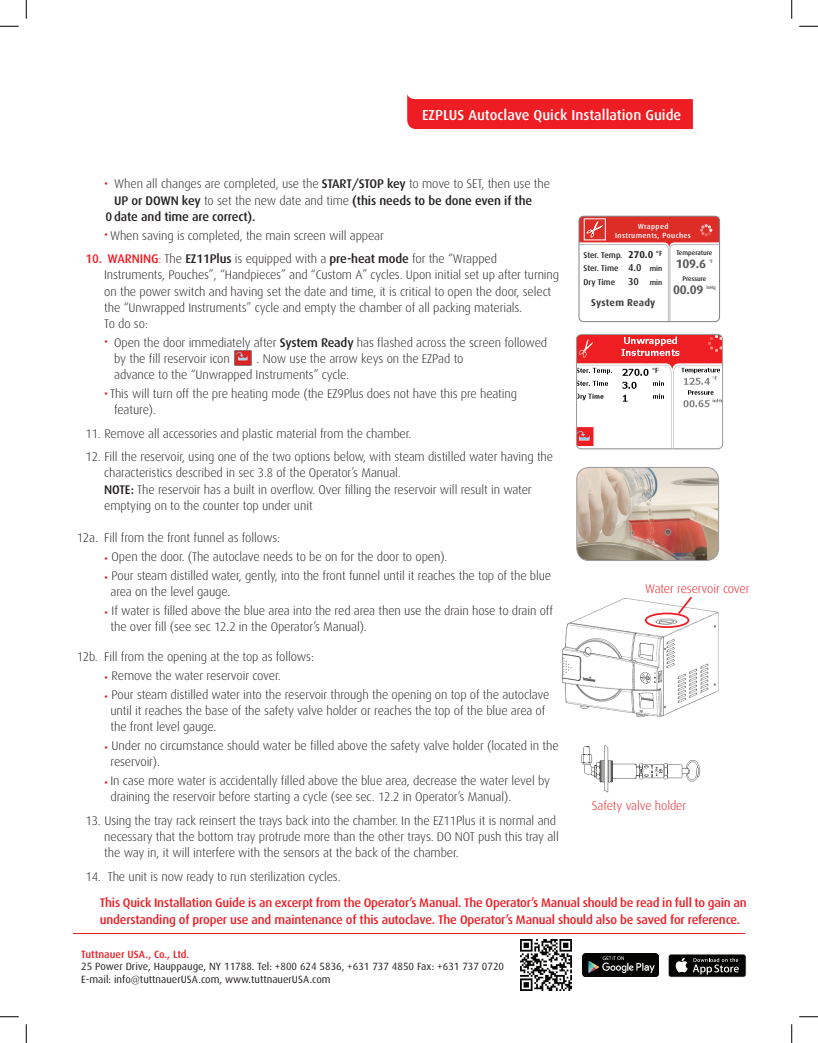
<style>
.page{position:relative;width:818px;height:1043px;background:#fff}
.page>*{position:absolute;margin:0;border:0;box-sizing:border-box;transform-origin:0 0}
.t1{font:500 14.5px "Dax";color:#fff}
.t2{font:300 12.5px/16.2px "Dax";letter-spacing:-.01em;color:#231f20}
.t3{font:500 12.5px/17.5px "Dax";letter-spacing:-.015em;color:#ee1d23}
.t4{font:500 12.5px "Dax";letter-spacing:-.01em;color:#231f20}
.t5{font:300 12.5px "Dax";letter-spacing:-.01em;color:#ee1d23}
.t6{font:700 12.38px "Dax";letter-spacing:-.02em;color:#57585a}
.t7{font:10.5px/12.6px "Dax";color:#231f20}
.t8{font:500 10.5px "Dax";color:#ee1d23}
.t9{font:700 9.88px "Dax";letter-spacing:.02em;color:#3e3e3f}
.t10{font:500 8.25px/13.2px "Dax";color:#231f20;text-align:justify}
.t11{font:500 7.38px/8.9px "Dax";letter-spacing:.05em;color:#fff;text-align:center}
.t12{font:500 7.38px "Dax";color:#231f20}
.t13{font:500 6.62px "Dax";color:#231f20}
.t14{font:500 4.88px "Dax";color:#57585a}
.s1{font-weight:500}
.s2{font-weight:300}
.s3{font-weight:500;color:#ee1d23}
.s4{color:#ee1d23}
.s5{font-weight:700;font-size:9.88px}
.s6{font-size:9.88px}
.s7{font-size:7.38px}
.s8{font-family:"DIN";font-size:7.5px;color:#ee1d23}
</style>
<div class="page">
<img style="left:562px;top:598px;width:157px;height:119px">
<svg style="left:407px;top:94px;width:285px;height:35px;background:#f03e43"></svg>
<div style="left:644px;top:612px;width:45px;height:16px;border:2px solid #ee1d23;border-radius:50%"></div>
<img style="left:581px;top:745px;width:120px;height:48px">
<svg style="left:676px;top:596px;width:17px;height:20px"></svg>
<div style="left:579px;top:216px;width:140px;height:105px;background:#de2c26;border-radius:5px"></div>
<div style="left:578px;top:216px;width:141px;height:106px;border:1px solid #808285;border-radius:5px"></div>
<svg style="left:579px;top:221px;width:140px;height:100px"></svg>
<img style="left:576px;top:334px;width:146px;height:115px">
<div style="left:576px;top:334px;width:146px;height:115px;border:1px solid #999;border-radius:5px"></div>
<img style="left:578px;top:467px;width:140px;height:92px">
<div style="left:576px;top:467px;width:143px;height:94px;border:1px solid #999;border-radius:12px"></div>
<hr style="left:73px;top:933px;width:672px;height:1px;background:#ee1d23">
<img style="left:520px;top:939px;width:51px;height:51px">
<div style="left:668px;top:954px;width:78px;height:23px;background:#040503;border-radius:3px"></div>
<svg style="left:675px;top:957px;width:63px;height:17px"></svg>
<img style="left:582px;top:953px;width:76px;height:23px">
<img style="left:234px;top:351px;width:17px;height:15px">
<svg style="left:0;top:25px;width:19px;height:2px"></svg>
<svg style="left:799px;top:25px;width:19px;height:2px"></svg>
<svg style="left:0;top:1016px;width:19px;height:1px"></svg>
<svg style="left:799px;top:1016px;width:19px;height:1px"></svg>
<svg style="left:25px;top:0;width:2px;height:19px"></svg>
<svg style="left:25px;top:1024px;width:2px;height:18px"></svg>
<svg style="left:791px;top:0;width:1px;height:19px"></svg>
<svg style="left:791px;top:1024px;width:1px;height:18px"></svg>
<p class="t1" style="left:422px;top:107px;width:261px">EZPLUS Autoclave Quick Installation Guide</p>
<p class="t2" style="left:104px;top:176px;width:447px"><sup>•</sup> When all changes are completed, use the <span class="s1">START/STOP key</span> to move to SET, then use the</p>
<p class="t4" style="left:114px;top:193px;width:419px">UP or DOWN key <span class="s2">to set the new date and time</span> (this needs to be done even if the</p>
<p class="t4" style="left:106px;top:210px;width:151px">0 date and time are correct).</p>
<p class="t2" style="left:104px;top:227px;width:281px"><sup>•</sup> When saving is completed, the main screen will appear</p>
<p class="t2" style="left:104px;top:251px;width:456px;text-indent:-19px"><span class="s3">10. WARNING</span><span class="s4">:</span> The <span class="s1">EZ11Plus</span> is equipped with a <span class="s1">pre-heat mode</span> for the “Wrapped Instruments, Pouches”, “Handpieces” and “Custom A” cycles. Upon initial set up after turning on the power switch and having set the date and time, it is critical to open the door, select the “Unwrapped Instruments” cycle and empty the chamber of all packing materials.<br>To do so:</p>
<p class="t2" style="left:114px;top:334px;width:434px;text-indent:-10px"><sup>•</sup> Open the door immediately after <span class="s1">System Ready</span> has flashed across the screen followed by the fill reservoir icon</p>
<p class="t11" style="left:615px;top:222px;width:77px">Wrapped<br>Instruments, Pouches</p>
<p class="t13" style="left:676px;top:248px;width:38px">Temperature</p>
<p class="t6" style="left:675px;top:256px;width:32px">109.6</p>
<p class="t14" style="left:709px;top:258px;width:6px">°F</p>
<p class="t13" style="left:682px;top:275px;width:25px">Pressure</p>
<p class="t6" style="left:673px;top:283px;width:32px">00.09</p>
<p class="t14" style="left:706px;top:285px;width:11px">inHg</p>
<p class="t10" style="left:583px;top:249px;width:80px">Ster. Temp. <span class="s5">270.0</span> <sup>°F </sup>Ster. Time <span class="s6">4.0</span> <span class="s7">min </span>Dry Time</p>
<p class="t12" style="left:628px;top:278px;width:36px"><span class="s6">30</span> min</p>
<p class="t9" style="left:591px;top:297px;width:66px">System Ready</p>
<p class="t2" style="left:114px;top:351px;width:351px;text-indent:142px">. Now use the arrow keys on the EZPad to advance to the “Unwrapped Instruments” cycle.</p>
<p class="t2" style="left:114px;top:386px;width:404px;text-indent:-10px"><sup>•</sup> This will turn off the pre heating mode (the EZ9Plus does not have this pre heating feature).</p>
<p class="t2" style="left:85px;top:425px;width:327px">11. Remove all accessories and plastic material from the chamber.</p>
<p class="t2" style="left:104px;top:449px;width:450px;text-indent:-19px">12. Fill the reservoir, using one of the two options below, with steam distilled water having the characteristics described in sec 3.8 of the Operator’s Manual.<br><span class="s1">NOTE:</span> The reservoir has a built in overflow. Over filling the reservoir will result in water emptying on to the counter top under unit</p>
<p class="t2" style="left:104px;top:530px;width:177px">Fill from the front funnel as follows:</p>
<p class="t2" style="left:104px;top:549px;width:345px"><span class="s8">•</span> Open the door. (The autoclave needs to be on for the door to open).</p>
<p class="t2" style="left:110px;top:567px;width:442px;text-indent:-6px"><span class="s8">•</span> Pour steam distilled water, gently, into the front funnel until it reaches the top of the blue area on the level gauge.</p>
<p class="t2" style="left:110px;top:602px;width:444px;text-indent:-6px"><span class="s8">•</span> If water is filled above the blue area into the red area then use the drain hose to drain off the over fill (see sec 12.2 in the Operator’s Manual).</p>
<p class="t2" style="left:104px;top:649px;width:211px">Fill from the opening at the top as follows:</p>
<p class="t2" style="left:104px;top:667px;width:178px"><span class="s8">•</span> Remove the water reservoir cover.</p>
<p class="t2" style="left:110px;top:686px;width:440px;text-indent:-6px"><span class="s8">•</span> Pour steam distilled water into the reservoir through the opening on top of the autoclave until it reaches the base of the safety valve holder or reaches the top of the blue area of the front level gauge.</p>
<p class="t2" style="left:110px;top:737px;width:450px;text-indent:-6px"><span class="s8">•</span> Under no circumstance should water be filled above the safety valve holder (located in the reservoir).</p>
<p class="t2" style="left:110px;top:772px;width:441px;text-indent:-6px"><span class="s8">•</span> In case more water is accidentally filled above the blue area, decrease the water level by draining the reservoir before starting a cycle (see sec. 12.2 in Operator’s Manual).</p>
<p class="t2" style="left:104px;top:812px;width:456px;text-indent:-19px">13. Using the tray rack reinsert the trays back into the chamber. In the EZ11Plus it is normal and necessary that the bottom tray protrude more than the other trays. DO NOT push this tray all the way in, it will interfere with the sensors at the back of the chamber.</p>
<p class="t2" style="left:85px;top:868px;width:257px">14. The unit is now ready to run sterilization cycles.</p>
<p class="t3" style="left:100px;top:893px;width:648px">This Quick Installation Guide is an excerpt from the Operator’s Manual. The Operator’s Manual should be read in full to gain an understanding of proper use and maintenance of this autoclave. The Operator’s Manual should also be saved for reference.</p>
<p class="t2" style="left:77px;top:530px;width:23px">12a.</p>
<p class="t5" style="left:645px;top:582px;width:106px">Water reservoir cover</p>
<p class="t2" style="left:77px;top:649px;width:23px">12b.</p>
<p class="t5" style="left:592px;top:799px;width:96px">Safety valve holder</p>
<p class="t8" style="left:81px;top:948px;width:110px">Tuttnauer USA., Co., Ltd.</p>
<p class="t7" style="left:81px;top:960px;width:424px">25 Power Drive, Hauppauge, NY 11788. Tel: +800 624 5836, +631 737 4850 Fax: +631 737 0720<br>E-mail: info@tuttnauerUSA.com, www.tuttnauerUSA.com</p>
</div>
